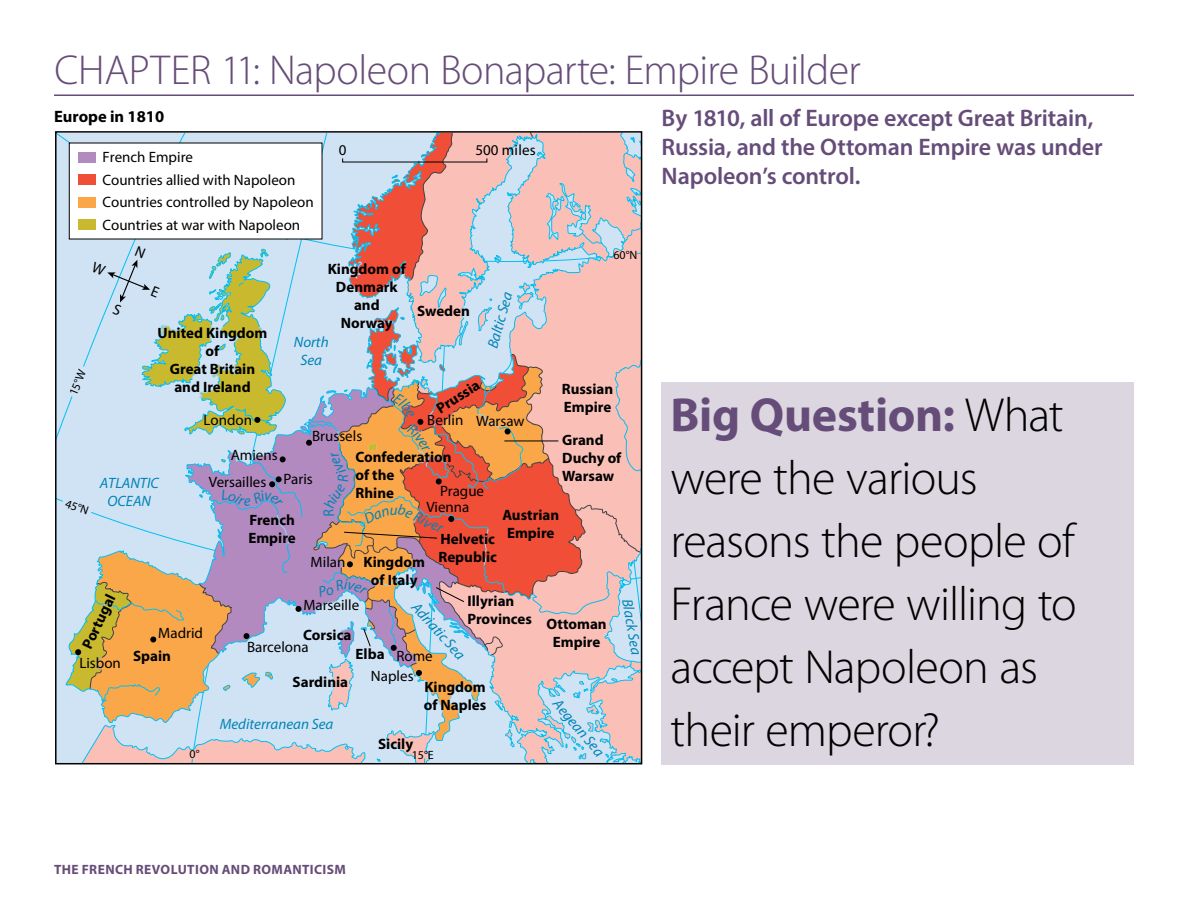
<style>
.page{position:relative;width:1188px;height:918px;background:#fff}
.page>*{position:absolute;margin:0;border:0;box-sizing:border-box;transform-origin:0 0}
.t1{font:300 48px/63px "Myriad Pro";letter-spacing:-.02em;color:#000}
.t2{font:300 42px "Myriad Pro";letter-spacing:-.015em;color:#664d79}
.t3{font:600 24px/28.8px "Myriad Pro";letter-spacing:-.005em;color:#664d79}
.t4{font:700 16.5px "Myriad Pro";color:#000}
.t5{font:700 15px/18px "Myriad Pro";color:#000}
.t6{font:15px/22.5px "Myriad Pro";color:#000}
.t7{font:italic 15px/18px "Myriad Pro";color:#0084b6;text-align:center}
.t8{font:700 13.5px "Myriad Pro";letter-spacing:.025em;color:#664d79}
.t9{font:12px "Myriad Pro";color:#000}
.s1{font-weight:700;color:#664d79}
</style>
<div class="page">
<hr style="left:54px;top:94px;width:1080px;height:2px;background:#664d79">
<div style="left:662px;top:382px;width:472px;height:382px;background:#dbd6df"></div>
<svg style="left:56px;top:133px;width:586px;height:631px"></svg>
<h2 class="t2" style="left:54px;top:47px;width:808px">CHAPTER 11: Napoleon Bonaparte: Empire Builder</h2>
<h3 class="t3" style="left:662px;top:103px;width:443px">By 1810, all of Europe except Great Britain,<br>Russia, and the Ottoman Empire was under<br>Napoleon’s control.</h3>
<p class="t4" style="left:54px;top:105px;width:112px">Europe in 1810</p>
<p class="t6" style="left:339px;top:139px;width:9px">0</p>
<p class="t6" style="left:476px;top:139px;width:62px">500 miles</p>
<p class="t6" style="left:102px;top:145px;width:213px">French Empire<br>Countries allied with Napoleon<br>Countries controlled by Napoleon<br>Countries at war with Napoleon</p>
<p class="t9" style="left:198px;top:200px;width:26px;rotate:17deg">60°N</p>
<p class="t9" style="left:66px;top:392px;width:28px;rotate:-68deg">15°W</p>
<p class="t9" style="left:68px;top:496px;width:26px;rotate:19deg">45°N</p>
<p class="t5" style="left:158px;top:323px;width:111px;text-align:center">United Kingdom of<br>Great Britain and Ireland</p>
<p class="t6" style="left:204px;top:409px;width:50px">London</p>
<p class="t5" style="left:328px;top:259px;width:80px;text-align:center">Kingdom of<br>Denmark and<br>Norway</p>
<p class="t7" style="left:294px;top:332px;width:36px">North</p>
<p class="t7" style="left:300px;top:350px;width:23px">Sea</p>
<p class="t5" style="left:417px;top:301px;width:54px">Sweden</p>
<p class="t7" style="left:483px;top:345px;width:59px;rotate:-74deg">Baltic Sea</p>
<p class="t5" style="left:433px;top:401px;width:50px;rotate:-32deg">Prussia</p>
<p class="t6" style="left:427px;top:409px;width:38px">Berlin</p>
<p class="t6" style="left:476px;top:409px;width:50px">Warsaw</p>
<p class="t9" style="left:613px;top:247px;width:26px">60°N</p>
<p class="t5" style="left:562px;top:380px;width:53px">Russian</p>
<p class="t5" style="left:564px;top:398px;width:49px">Empire</p>
<p class="t7" style="left:100px;top:473px;width:61px">ATLANTIC<br>OCEAN</p>
<p class="t6" style="left:312px;top:424px;width:52px">Brussels</p>
<p class="t5" style="left:562px;top:431px;width:61px">Grand<br>Duchy of<br>Warsaw</p>
<p class="t6" style="left:231px;top:443px;width:48px">Amiens</p>
<p class="t5" style="left:355px;top:448px;width:98px">Confederation of the<br>Rhine</p>
<p class="t6" style="left:284px;top:468px;width:31px">Paris</p>
<p class="t6" style="left:209px;top:471px;width:59px">Versailles</p>
<p class="t6" style="left:426px;top:482px;width:59px;line-height:16.8px;text-indent:14px">Prague<br>Vienna</p>
<p class="t5" style="left:248px;top:510px;width:49px">French<br>Empire</p>
<p class="t5" style="left:502px;top:505px;width:58px;text-align:center">Austrian<br>Empire</p>
<p class="t5" style="left:438px;top:530px;width:60px">Helvetic<br>Republic</p>
<p class="t6" style="left:311px;top:551px;width:36px">Milan</p>
<p class="t5" style="left:364px;top:553px;width:63px;text-align:center">Kingdom of Italy</p>
<p class="t5" style="left:78px;top:643px;width:60px;rotate:-64deg">Portugal</p>
<p class="t6" style="left:79px;top:651px;width:43px">Lisbon</p>
<p class="t6" style="left:303px;top:594px;width:57px">Marseille</p>
<p class="t6" style="left:158px;top:622px;width:46px">Madrid</p>
<p class="t5" style="left:303px;top:625px;width:50px">Corsica</p>
<p class="t6" style="left:247px;top:635px;width:63px">Barcelona</p>
<p class="t5" style="left:133px;top:646px;width:39px">Spain</p>
<p class="t5" style="left:356px;top:644px;width:31px">Elba</p>
<p class="t5" style="left:467px;top:592px;width:66px">Illyrian<br>Provinces</p>
<p class="t7" style="left:422px;top:598px;width:73px;rotate:48deg">Adriatic Sea</p>
<p class="t6" style="left:396px;top:644px;width:38px">Rome</p>
<p class="t5" style="left:293px;top:673px;width:57px">Sardinia</p>
<p class="t7" style="left:220px;top:715px;width:115px">Mediterranean Sea</p>
<p class="t6" style="left:371px;top:665px;width:44px">Naples</p>
<p class="t5" style="left:424px;top:677px;width:64px">Kingdom of Naples</p>
<p class="t5" style="left:378px;top:734px;width:37px">Sicily</p>
<p class="t9" style="left:190px;top:747px;width:11px">0°</p>
<p class="t9" style="left:412px;top:748px;width:24px">15°E</p>
<p class="t5" style="left:547px;top:614px;width:62px;text-align:center">Ottoman<br>Empire</p>
<p class="t7" style="left:563px;top:695px;width:72px;rotate:50deg">Aegean Sea</p>
<p class="t7" style="left:636px;top:597px;width:58px;rotate:80deg">Black Sea</p>
<h1 class="t1" style="left:671px;top:385px;width:407px"><span class="s1">Big Question:</span> What were the various reasons the people of<br>France were willing to accept Napoleon as their emperor?</h1>
<p class="t8" style="left:54px;top:861px;width:293px">THE FRENCH REVOLUTION AND ROMANTICISM</p>
</div>
